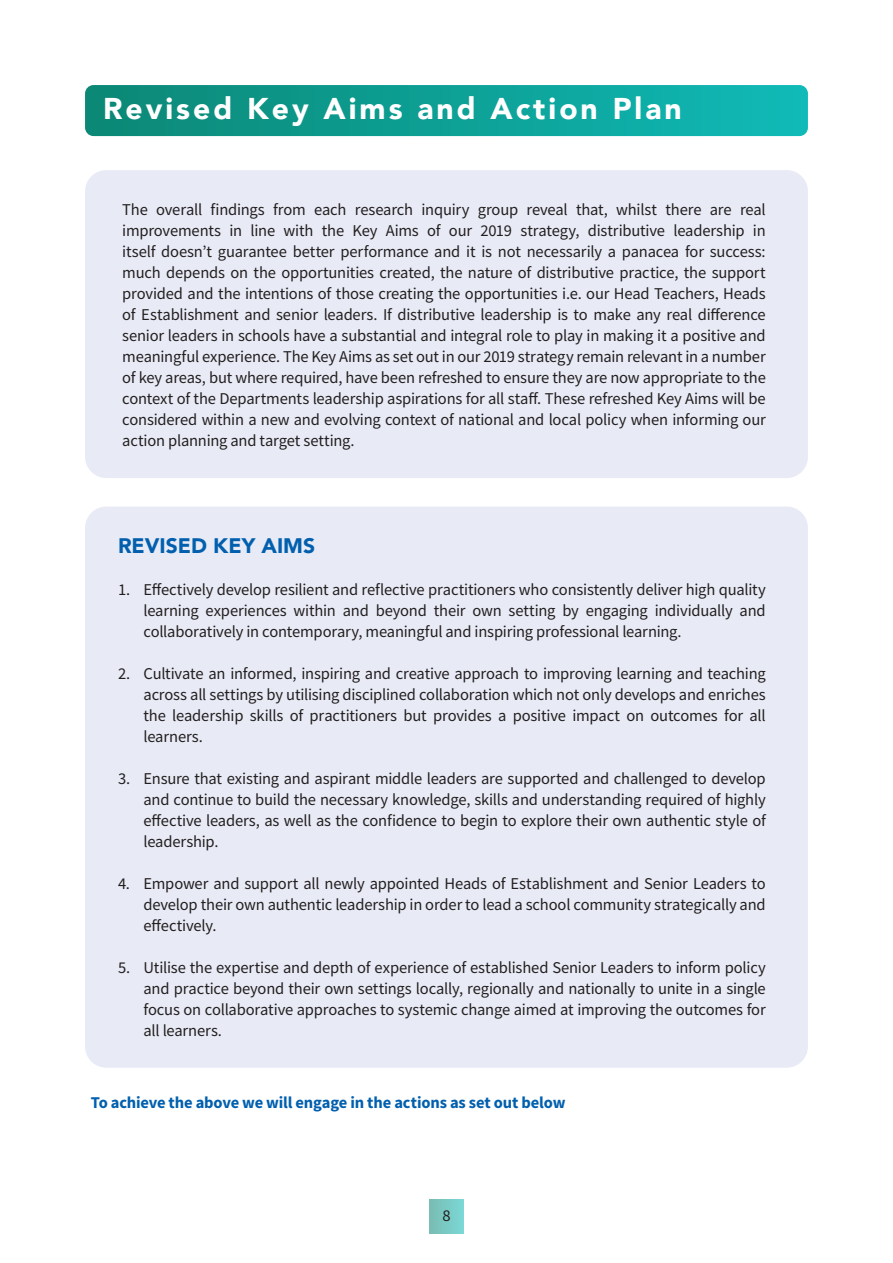
<style>
.page{position:relative;width:893px;height:1263px;background:#fff}
.page>*{position:absolute;margin:0;border:0;box-sizing:border-box;transform-origin:0 0}
.t1{font:900 30px "Avenir";letter-spacing:.1em;color:#fff}
.t2{font:900 21px "Avenir";color:#015fae}
.t3{font:16.5px/21px "Source Sans Pro";letter-spacing:-.01em;color:#231f20;text-align:justify}
.t4{font:700 16.5px "Source Sans Pro";letter-spacing:-.01em;color:#015fae}
</style>
<div class="page">
<div style="left:429px;top:1199px;width:34px;height:34px;background:linear-gradient(to right,#79bcb2,#7bd7d4)"></div>
<div style="left:85px;top:170px;width:723px;height:308px;background:#e8ebf6;border-radius:21px"></div>
<svg style="left:85px;top:85px;width:723px;height:51px;background:#0ea095"></svg>
<div style="left:85px;top:506px;width:723px;height:562px;background:#e8ebf6;border-radius:21px"></div>
<p class="t1" style="left:103px;top:83px;width:580px">Revised Key Aims and Action Plan</p>
<p class="t3" style="left:122px;top:199px;width:645px">The overall findings from each research inquiry group reveal that, whilst there are real improvements in line with the Key Aims of our 2019 strategy, distributive leadership in itself doesn’t guarantee better performance and it is not necessarily a panacea for success: much depends on the opportunities created, the nature of distributive practice, the support provided and the intentions of those creating the opportunities i.e. our Head Teachers, Heads of Establishment and senior leaders. If distributive leadership is to make any real difference senior leaders in schools have a substantial and integral role to play in making it a positive and meaningful experience. The Key Aims as set out in our 2019 strategy remain relevant in a number of key areas, but where required, have been refreshed to ensure they are now appropriate to the context of the Departments leadership aspirations for all staff. These refreshed Key Aims will be considered within a new and evolving context of national and local policy when informing our action planning and target setting.</p>
<p class="t2" style="left:118px;top:528px;width:199px">REVISED KEY AIMS</p>
<p class="t3" style="left:144px;top:579px;width:624px;text-indent:-26px">1. Effectively develop resilient and reflective practitioners who consistently deliver high quality learning experiences within and beyond their own setting by engaging individually and collaboratively in contemporary, meaningful and inspiring professional learning.</p>
<p class="t3" style="left:144px;top:663px;width:624px;text-indent:-26px">2. Cultivate an informed, inspiring and creative approach to improving learning and teaching across all settings by utilising disciplined collaboration which not only develops and enriches the leadership skills of practitioners but provides a positive impact on outcomes for all learners.</p>
<p class="t3" style="left:144px;top:768px;width:624px;text-indent:-26px">3. Ensure that existing and aspirant middle leaders are supported and challenged to develop and continue to build the necessary knowledge, skills and understanding required of highly effective leaders, as well as the confidence to begin to explore their own authentic style of leadership.</p>
<p class="t3" style="left:144px;top:873px;width:624px;text-indent:-26px">4. Empower and support all newly appointed Heads of Establishment and Senior Leaders to develop their own authentic leadership in order to lead a school community strategically and effectively.</p>
<p class="t3" style="left:144px;top:957px;width:624px;text-indent:-26px">5. Utilise the expertise and depth of experience of established Senior Leaders to inform policy and practice beyond their own settings locally, regionally and nationally to unite in a single focus on collaborative approaches to systemic change aimed at improving the outcomes for all learners.</p>
<p class="t4" style="left:91px;top:1092px;width:476px">To achieve the above we will engage in the actions as set out below</p>
<p class="t3" style="left:442px;top:1205px;width:10px">8</p>
</div>
